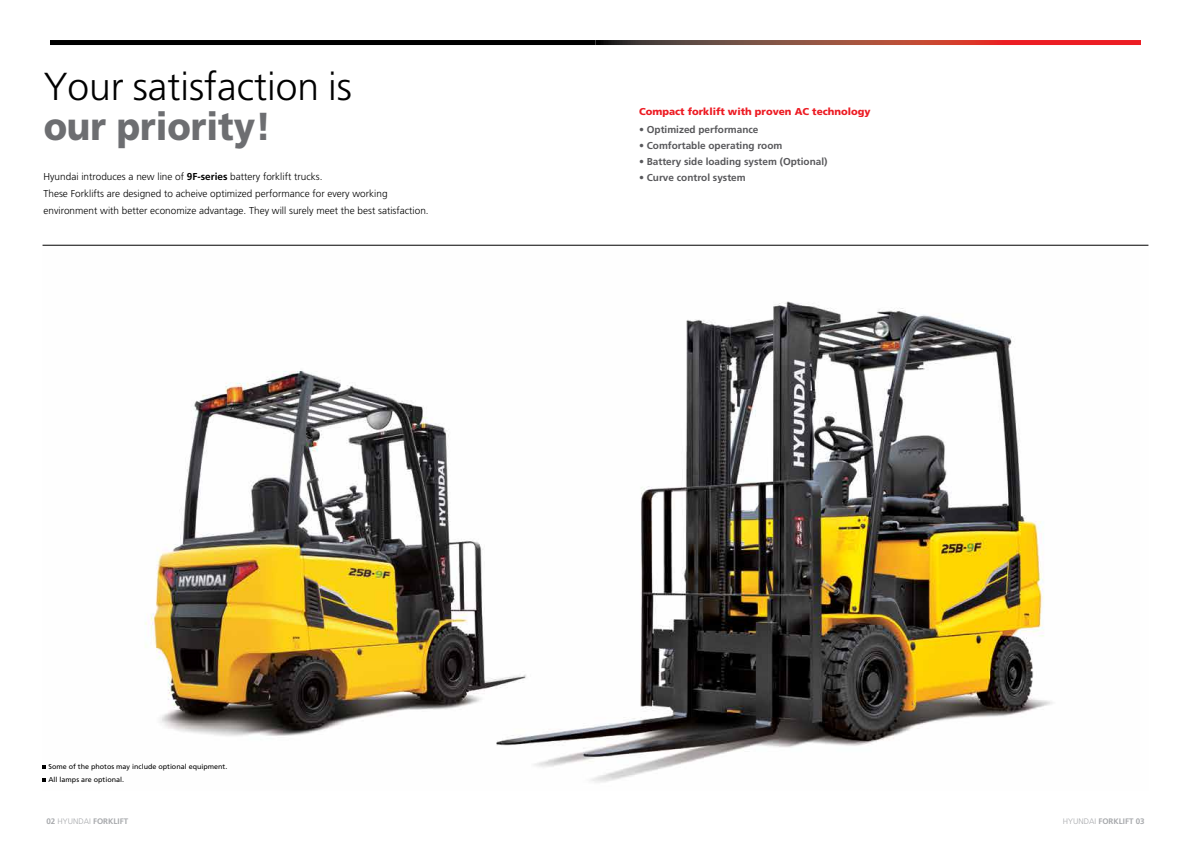
<style>
.page{position:relative;width:1191px;height:842px;background:#fff}
.page>*{position:absolute;margin:0;border:0;box-sizing:border-box;transform-origin:0 0}
.t1{font:300 39px "Frutiger";color:#000}
.t2{font:900 39px "Frutiger";color:#6d6e71;scale:.9 1}
.t3{font:300 10px/17px "Frutiger";color:#000}
.t4{font:700 10px "Frutiger";color:#58585b}
.t5{font:900 10px "Frutiger";color:#ed1b23}
.t6{font:700 8px "Frutiger";color:#a7a9ac}
.t7{font:7px "Frutiger";color:#000}
.s1{font-weight:700}
.s2{font-weight:300}
</style>
<div class="page">
<img style="left:145px;top:301px;width:908px;height:482px">
<svg style="left:43px;top:765px;width:3px;height:4px"></svg>
<svg style="left:595px;top:40px;width:546px;height:5px"></svg>
<div style="left:50px;top:40px;width:545px;height:5px;background:#000"></div>
<hr style="left:43px;top:245px;width:1105px;height:1px;background:#000">
<svg style="left:43px;top:778px;width:3px;height:4px"></svg>
<h1 class="t1" style="left:44px;top:64px;width:310px">Your satisfaction is</h1>
<h1 class="t2" style="left:44px;top:102px;width:254px">our priority!</h1>
<p class="t5" style="left:639px;top:105px;width:233px">Compact forklift with proven AC technology</p>
<p class="t4" style="left:639px;top:123px;width:121px">• Optimized performance</p>
<p class="t4" style="left:639px;top:139px;width:145px">• Comfortable operating room</p>
<p class="t4" style="left:639px;top:155px;width:190px">• Battery side loading system (Optional)</p>
<p class="t4" style="left:639px;top:171px;width:108px">• Curve control system</p>
<p class="t3" style="left:44px;top:168px;width:387px">Hyundai introduces a new line of <span class="s1">9F-series</span> battery forklift trucks.<br>These Forklifts are designed to acheive optimized performance for every working environment with better economize advantage. They will surely meet the best satisfaction.</p>
<p class="t7" style="left:48px;top:763px;width:180px">Some of the photos may include optional equipment.</p>
<p class="t7" style="left:48px;top:776px;width:77px">All lamps are optional.</p>
<p class="t6" style="left:46px;top:816px;width:83px">02 <span class="s2">HYUNDAI</span> FORKLIFT</p>
<p class="t6" style="left:1062px;top:816px;width:83px"><span class="s2">HYUNDAI</span> FORKLIFT 03</p>
</div>
